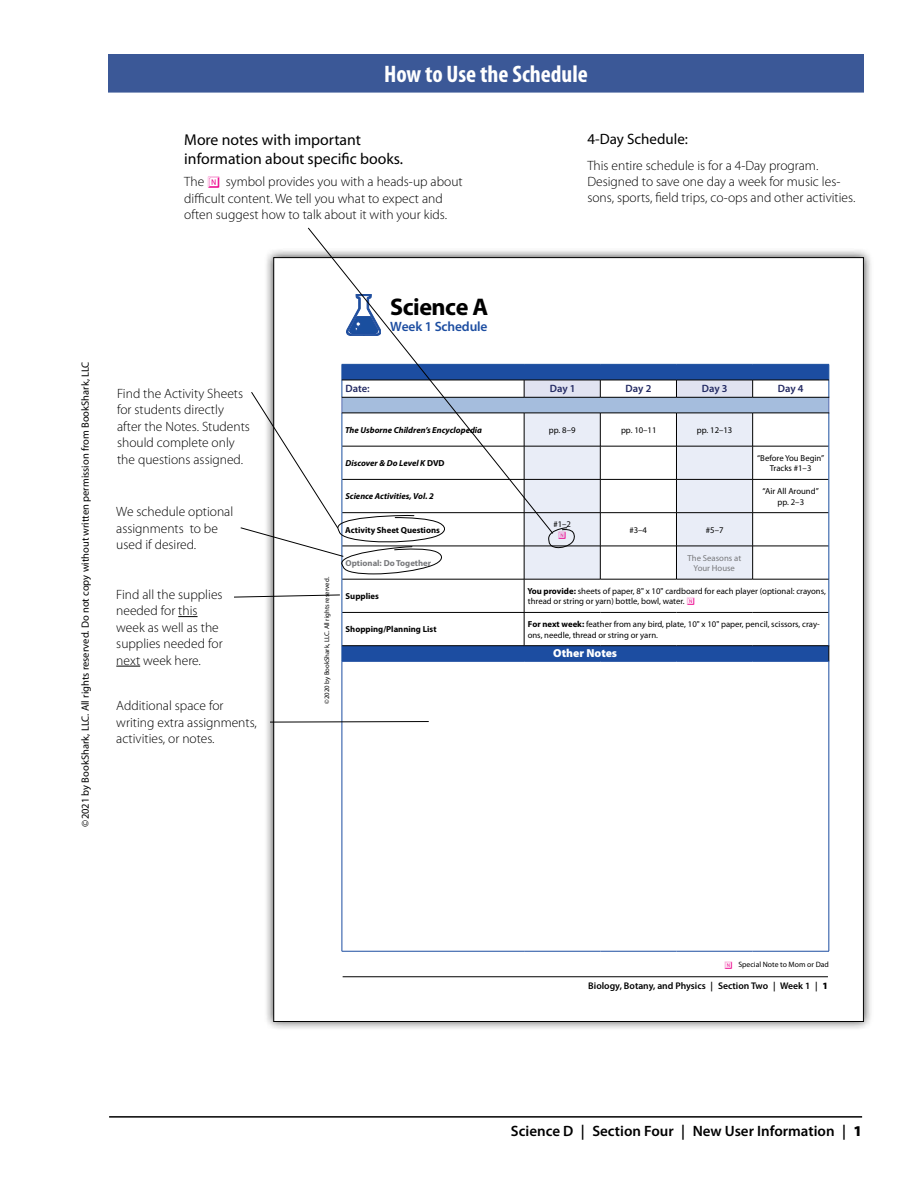
<style>
.page{position:relative;width:918px;height:1188px;background:#fff}
.page>*{position:absolute;margin:0;border:0;box-sizing:border-box;transform-origin:0 0}
.t1{font:700 24.15px "Myriad Pro";letter-spacing:-.02em;color:#000}
.t2{font:700 condensed 24px "Myriad Pro";color:#fff}
.t3{font:15.75px/18.9px "Myriad Pro";color:#000}
.t4{font:600 15px "Myriad Pro";color:#000}
.t5{font:15px "Myriad Pro";color:#000}
.t6{font:300 13.5px/16.5px "Myriad Pro";color:#000}
.t7{font:600 13.5px "Myriad Pro";letter-spacing:-.01em;color:#1c4da1}
.t8{font:900 11.55px "Myriad Pro";color:#fff}
.t9{font:600 10.65px "Myriad Pro";letter-spacing:-.005em;color:#222962}
.t10{font:10.5px "Myriad Pro";color:#000}
.t11{font:600 9.6px "Myriad Pro";color:#000}
.t12{font:8.7px/10.5px "Myriad Pro";color:#000;text-align:center}
.t13{font:italic 700 8.7px "Myriad Pro";color:#000}
.t14{font:700 8.7px "Myriad Pro";color:#000}
.t15{font:8.7px/10.5px "Myriad Pro";color:#77787b;text-align:center}
.t16{font:700 8.7px "Myriad Pro";color:#77787b}
.t17{font:8.7px "Keycaps";color:#ec008c}
.t18{font:7.8px "Myriad Pro";color:#000}
.t19{font:6.75px "Myriad Pro";color:#000}
.s1{font-family:"Keycaps";font-weight:400;color:#ec008c}
.s2{font-style:normal}
.s3{font-weight:700}
.s4{font-family:"Keycaps";color:#ec008c}
.s5{font-family:"Keycaps";font-size:8.7px;color:#ec008c}
.s6{font-weight:900}
</style>
<div class="page">
<hr style="left:109px;top:1116px;width:753px;height:2px;background:#000">
<div style="left:264px;top:248px;width:609px;height:783px;background:#000;opacity:.75"></div>
<div style="left:274px;top:258px;width:589px;height:763px;background:#fff"></div>
<svg style="left:343px;top:580px;width:486px;height:81px"></svg>
<svg style="left:828px;top:646px;width:1px;height:15px"></svg>
<hr style="left:342px;top:579px;width:182px;height:1px;background:#000">
<hr style="left:524px;top:579px;width:76px;height:1px;background:#000">
<hr style="left:600px;top:579px;width:76px;height:1px;background:#000">
<hr style="left:676px;top:579px;width:77px;height:1px;background:#000">
<hr style="left:753px;top:579px;width:76px;height:1px;background:#000">
<hr style="left:524px;top:579px;width:1px;height:33px;background:#000">
<hr style="left:342px;top:612px;width:182px;height:1px;background:#000">
<hr style="left:524px;top:612px;width:76px;height:1px;background:#000">
<hr style="left:600px;top:612px;width:76px;height:1px;background:#000">
<hr style="left:676px;top:612px;width:77px;height:1px;background:#000">
<hr style="left:753px;top:612px;width:76px;height:1px;background:#000">
<hr style="left:524px;top:613px;width:1px;height:33px;background:#000">
<hr style="left:342px;top:645px;width:182px;height:1px;background:#000">
<hr style="left:524px;top:645px;width:76px;height:1px;background:#000">
<hr style="left:600px;top:645px;width:76px;height:1px;background:#000">
<hr style="left:676px;top:645px;width:77px;height:1px;background:#000">
<hr style="left:753px;top:645px;width:76px;height:1px;background:#000">
<hr style="left:342px;top:579px;width:1px;height:33px;background:#1a4f9f">
<hr style="left:342px;top:612px;width:1px;height:34px;background:#1a4f9f">
<svg style="left:342px;top:646px;width:1px;height:15px"></svg>
<hr style="left:829px;top:579px;width:1px;height:33px;background:#1a4f9f">
<hr style="left:829px;top:612px;width:1px;height:34px;background:#1a4f9f">
<hr style="left:524px;top:364px;width:76px;height:1px;background:#1a4f9f">
<hr style="left:600px;top:364px;width:76px;height:1px;background:#1a4f9f">
<hr style="left:676px;top:364px;width:77px;height:1px;background:#1a4f9f">
<hr style="left:753px;top:364px;width:76px;height:1px;background:#1a4f9f">
<hr style="left:342px;top:661px;width:182px;height:1px;background:#1c4da1">
<hr style="left:524px;top:661px;width:76px;height:1px;background:#1c4da1">
<hr style="left:600px;top:661px;width:76px;height:1px;background:#1c4da1">
<hr style="left:676px;top:661px;width:77px;height:1px;background:#1c4da1">
<hr style="left:753px;top:661px;width:76px;height:1px;background:#1c4da1">
<hr style="left:342px;top:661px;width:1px;height:290px;background:#1c4da1">
<hr style="left:829px;top:661px;width:1px;height:290px;background:#1c4da1">
<hr style="left:342px;top:951px;width:182px;height:1px;background:#1c4da1">
<hr style="left:524px;top:951px;width:76px;height:1px;background:#1c4da1">
<hr style="left:600px;top:951px;width:76px;height:1px;background:#1c4da1">
<hr style="left:676px;top:951px;width:77px;height:1px;background:#1c4da1">
<hr style="left:753px;top:951px;width:76px;height:1px;background:#1c4da1">
<hr style="left:343px;top:976px;width:485px;height:1px;background:#000">
<svg style="left:270px;top:721px;width:159px;height:1px"></svg>
<svg style="left:240px;top:365px;width:590px;height:214px"></svg>
<svg style="left:308px;top:227px;width:245px;height:307px"></svg>
<svg style="left:178px;top:616px;width:20px;height:1px"></svg>
<svg style="left:116px;top:666px;width:24px;height:1px"></svg>
<svg style="left:234px;top:595px;width:106px;height:2px"></svg>
<div style="left:109px;top:55px;width:754px;height:37px;background:#3b5897"></div>
<div style="left:108px;top:54px;width:756px;height:39px;border:2px solid #3b5897"></div>
<h2 class="t2" style="left:384px;top:59px;width:205px">How to Use the Schedule</h2>
<p class="t3" style="left:184px;top:130px;width:220px">More notes with important information about specific books.</p>
<p class="t6" style="left:184px;top:174px;width:280px">The <span class="s1">N</span> symbol provides you with a heads-up about difficult content. We tell you what to expect and often suggest how to talk about it with your kids.</p>
<p class="t5" style="left:587px;top:130px;width:102px">4-Day Schedule:</p>
<p class="t6" style="left:587px;top:157px;width:270px">This entire schedule is for a 4-Day program.<br>Designed to save one day a week for music les&shy;sons, sports, field trips, co-ops and other activities.</p>
<p class="t10" style="left:79px;top:827px;width:467px;rotate:-90deg">©2021 by BookShark, LLC. All rights reserved. Do not copy without written permission from BookShark, LLC</p>
<p class="t6" style="left:117px;top:385px;width:134px">Find the Activity Sheets for students directly after the Notes. Students should complete only the questions assigned.</p>
<p class="t6" style="left:116px;top:504px;width:118px">We schedule optional assignments to be used if desired.</p>
<p class="t6" style="left:116px;top:586px;width:108px">Find all the supplies needed for this week as well as the supplies needed for next week here.</p>
<p class="t6" style="left:116px;top:698px;width:142px">Additional space for writing extra assignments, activities, or notes.</p>
<h1 class="t1" style="left:390px;top:291px;width:100px">Science A</h1>
<p class="t7" style="left:390px;top:318px;width:99px">Week 1 Schedule</p>
<p class="t19" style="left:323px;top:704px;width:128px;rotate:-90deg">©2020 by BookShark, LLC. All rights reserved.</p>
<p class="t9" style="left:346px;top:382px;width:26px">Date:</p>
<p class="t9" style="left:550px;top:381px;width:27px">Day 1</p>
<p class="t9" style="left:626px;top:381px;width:27px">Day 2</p>
<p class="t9" style="left:702px;top:381px;width:27px">Day 3</p>
<p class="t9" style="left:778px;top:381px;width:27px">Day 4</p>
<p class="t13" style="left:345px;top:424px;width:138px">The Usborne Children’s Encyclopedia</p>
<p class="t12" style="left:549px;top:424px;width:28px">pp. 8–9</p>
<p class="t12" style="left:621px;top:424px;width:37px">pp. 10–11</p>
<p class="t12" style="left:697px;top:424px;width:37px">pp. 12–13</p>
<p class="t13" style="left:345px;top:457px;width:101px">Discover &amp; Do Level K <span class="s2">DVD</span></p>
<p class="t12" style="left:757px;top:453px;width:68px">“Before You Begin”<br>Tracks #1–3</p>
<p class="t13" style="left:345px;top:491px;width:90px">Science Activities, Vol. 2</p>
<p class="t12" style="left:763px;top:486px;width:58px">“Air All Around” pp. 2–3</p>
<p class="t14" style="left:345px;top:524px;width:96px">Activity Sheet Questions</p>
<p class="t12" style="left:553px;top:519px;width:19px">#1–2</p>
<p class="t17" style="left:558px;top:530px;width:11px">N</p>
<p class="t12" style="left:629px;top:524px;width:19px">#3–4</p>
<p class="t12" style="left:706px;top:524px;width:19px">#5–7</p>
<p class="t16" style="left:346px;top:557px;width:87px">Optional: Do Together</p>
<p class="t15" style="left:688px;top:552px;width:55px">The Seasons at<br>Your House</p>
<p class="t14" style="left:346px;top:590px;width:35px">Supplies</p>
<p class="t12" style="left:527px;top:586px;width:300px;text-align:left"><span class="s3">You provide:</span> sheets of paper, 8" x 10" cardboard for each player (optional: crayons, thread or string or yarn) bottle, bowl, water. <span class="s4">N</span></p>
<p class="t14" style="left:346px;top:624px;width:93px">Shopping/Planning List</p>
<p class="t12" style="left:528px;top:619px;width:294px;text-align:left"><span class="s3">For next week:</span> feather from any bird, plate, 10" x 10" paper, pencil, scissors, cray&shy;ons, needle, thread or string or yarn.</p>
<p class="t8" style="left:553px;top:646px;width:66px">Other Notes</p>
<p class="t18" style="left:724px;top:960px;width:106px"><span class="s5">N</span> Special Note to Mom or Dad</p>
<p class="t11" style="left:588px;top:980px;width:241px">Biology, Botany, and Physics | Section Two | Week 1 | <span class="s6">1</span></p>
<p class="t4" style="left:511px;top:1121px;width:353px">Science D | Section Four | New User Information | <span class="s6">1</span></p>
</div>
